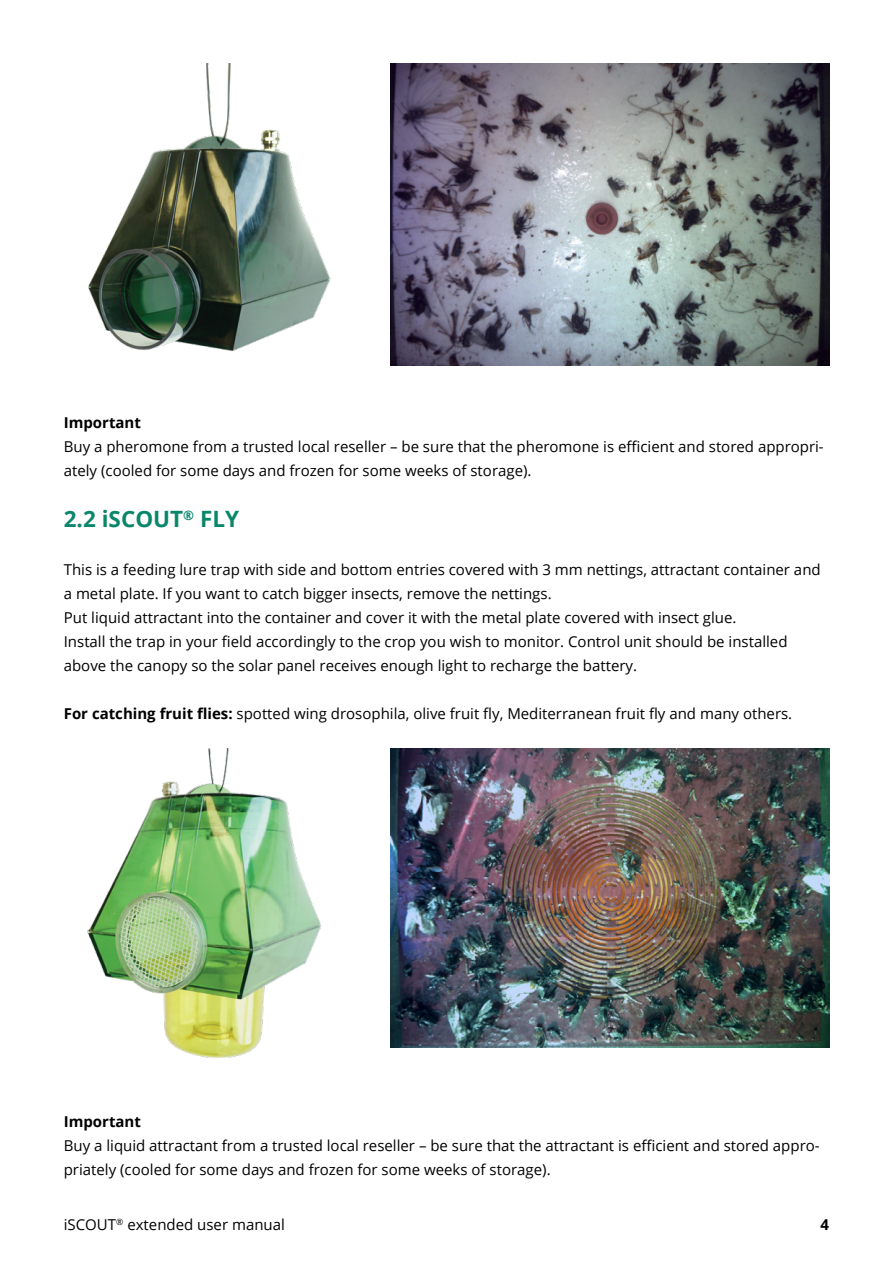
<style>
.page{position:relative;width:893px;height:1263px;background:#fff}
.page>*{position:absolute;margin:0;border:0;box-sizing:border-box;transform-origin:0 0}
.t1{font:700 22.5px "Open Sans";color:#0a876b}
.t2{font:15px/24px "Open Sans";color:#000}
.t3{font:700 15px "Open Sans";color:#000}
.s1{font-weight:700}
</style>
<div class="page">
<img style="left:88px;top:64px;width:243px;height:287px">
<img style="left:87px;top:748px;width:234px;height:310px">
<img style="left:390px;top:64px;width:439px;height:302px">
<img style="left:390px;top:748px;width:439px;height:300px">
<p class="t3" style="left:64px;top:412px;width:79px">Important</p>
<p class="t2" style="left:64px;top:434px;width:761px">Buy a pheromone from a trusted local reseller – be sure that the pheromone is efficient and stored appropri&shy;ately (cooled for some days and frozen for some weeks of storage).</p>
<h1 class="t1" style="left:64px;top:503px;width:177px">2.2 iSCOUT<sup>®</sup> FLY</h1>
<p class="t2" style="left:64px;top:557px;width:758px">This is a feeding lure trap with side and bottom entries covered with 3 mm nettings, attractant container and a metal plate. If you want to catch bigger insects, remove the nettings.<br>Put liquid attractant into the container and cover it with the metal plate covered with insect glue.<br>Install the trap in your field accordingly to the crop you wish to monitor. Control unit should be installed above the canopy so the solar panel receives enough light to recharge the battery.</p>
<p class="t2" style="left:64px;top:701px;width:730px"><span class="s1">For catching fruit flies:</span> spotted wing drosophila, olive fruit fly, Mediterranean fruit fly and many others.</p>
<p class="t3" style="left:64px;top:1111px;width:79px">Important</p>
<p class="t2" style="left:64px;top:1133px;width:757px">Buy a liquid attractant from a trusted local reseller – be sure that the attractant is efficient and stored appro&shy;priately (cooled for some days and frozen for some weeks of storage).</p>
<p class="t2" style="left:64px;top:1212px;width:223px">iSCOUT<sup>®</sup> extended user manual</p>
<p class="t3" style="left:821px;top:1214px;width:10px">4</p>
</div>
